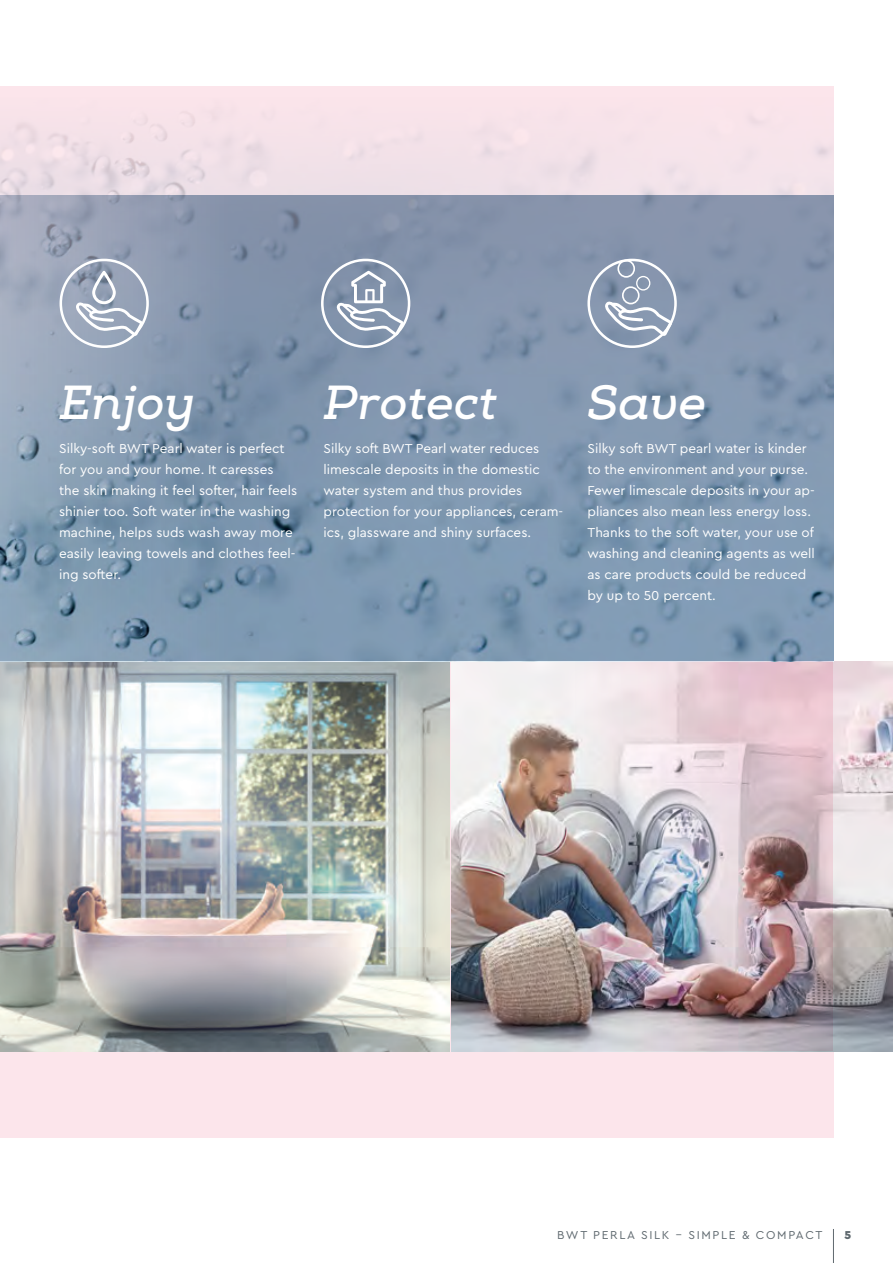
<style>
.page{position:relative;width:893px;height:1263px;background:#fff}
.page>*{position:absolute;margin:0;border:0;box-sizing:border-box;transform-origin:0 0}
.Content_Subline{font:italic 700 46.5px "Nexa Slab";letter-spacing:.01em;color:#fff}
.Copy{font:13.5px/21px "Cera PRO";color:#fff}
.t1{font:12px "Cera PRO";letter-spacing:.14em;color:#5f696f}
.t2{font:900 12px "Cera PRO";color:#5f696f}
</style>
<div class="page">
<div style="left:0;top:86px;width:833px;height:1051px;background:#fce5eb"></div>
<hr style="left:833px;top:1229px;width:1px;height:34px;background:#5f696f">
<img style="left:0;top:661px;width:450px;height:390px">
<img style="left:452px;top:661px;width:441px;height:390px">
<img style="left:0;top:113px;width:833px;height:83px">
<svg style="left:0;top:196px;width:833px;height:465px;background:#8297af"></svg>
<div style="left:60px;top:259px;width:89px;height:89px;border:3px solid #fff;border-radius:50%"></div>
<svg style="left:76px;top:271px;width:67px;height:65px;background:#a8b2c2"></svg>
<div style="left:321px;top:259px;width:89px;height:89px;border:3px solid #fff;border-radius:50%"></div>
<svg style="left:337px;top:271px;width:67px;height:65px;background:#9daabd"></svg>
<div style="left:587px;top:259px;width:90px;height:89px;border:3px solid #fff;border-radius:50%"></div>
<svg style="left:605px;top:260px;width:67px;height:76px;background:#9ca9bc"></svg>
<img style="left:575px;top:661px;width:258px;height:390px">
<p class="Content_Subline" style="left:60px;top:375px;width:137px">Enjoy</p>
<p class="Content_Subline" style="left:323px;top:375px;width:175px">Protect</p>
<p class="Content_Subline" style="left:587px;top:375px;width:120px">Save</p>
<p class="Copy" style="left:59px;top:437px;width:239px">Silky-soft BWT Pearl water is perfect for you and your home. It caresses the skin making it feel softer, hair feels shinier too. Soft water in the washing machine, helps suds wash away more easily leaving towels and clothes feel&shy;ing softer.</p>
<p class="Copy" style="left:323px;top:437px;width:241px">Silky soft BWT Pearl water reduces limescale deposits in the domestic water system and thus provides protection for your appliances, ceram&shy;ics, glassware and shiny surfaces.</p>
<p class="Copy" style="left:587px;top:437px;width:229px">Silky soft BWT pearl water is kinder to the environment and your purse.<br>Fewer limescale deposits in your ap&shy;pliances also mean less energy loss.<br>Thanks to the soft water, your use of washing and cleaning agents as well as care products could be reduced by up to 50 percent.</p>
<p class="t1" style="left:557px;top:1227px;width:267px">BWT PERLA SILK – SIMPLE &amp; COMPACT</p>
<p class="t2" style="left:844px;top:1227px;width:8px">5</p>
</div>
